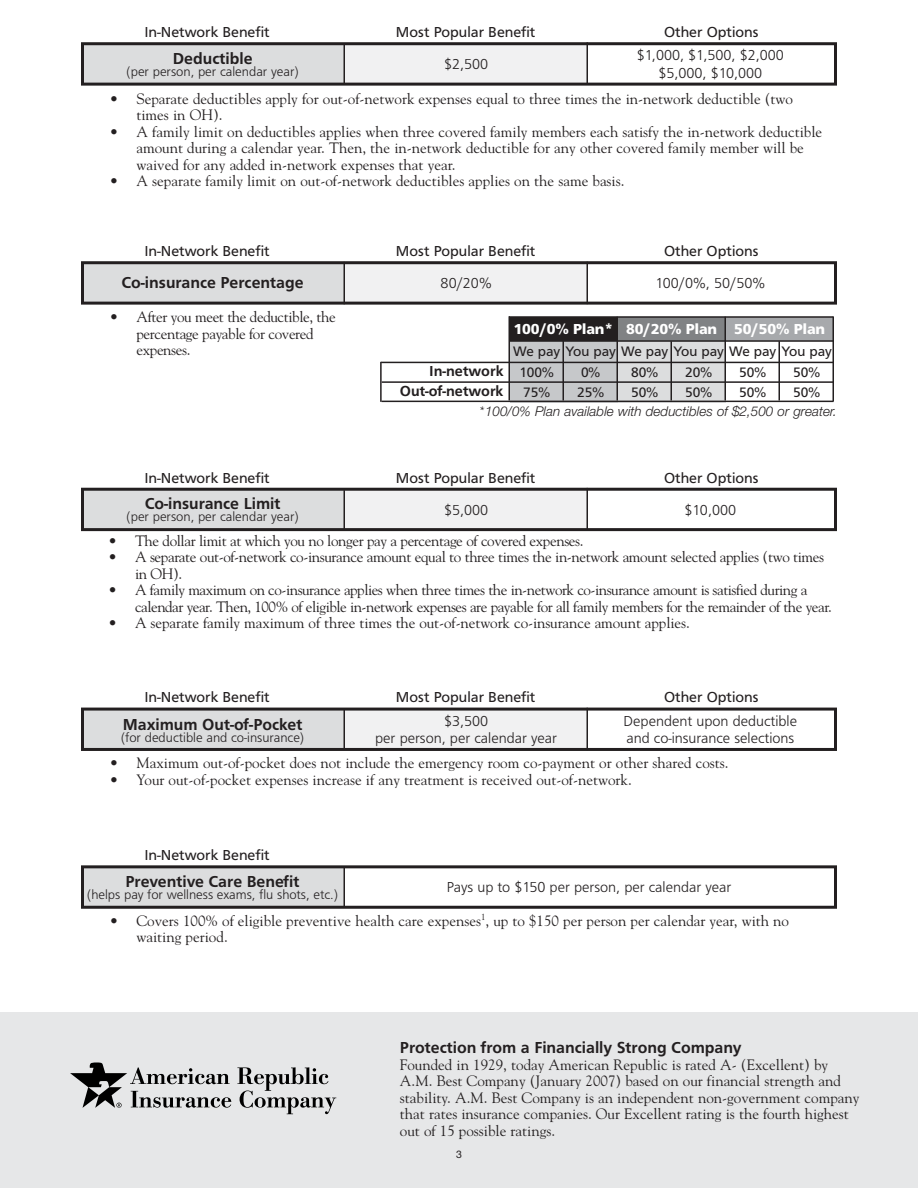
<style>
.page{position:relative;width:918px;height:1188px;background:#fff}
.page>*{position:absolute;margin:0;border:0;box-sizing:border-box;transform-origin:0 0}
.t1{font:500 16.5px "Frutus T";color:#231f20}
.t2{font:15px/16.5px "Goudy";color:#231f20}
.t3{font:15px/16.5px "Goudy";letter-spacing:-.025em;color:#231f20}
.t4{font:15px "Frutus T";color:#231f20}
.t5{font:15px/16.5px "Goudy";letter-spacing:-.03em;color:#231f20}
.t6{font:300 15px/16.5px "Frutus T";color:#231f20;text-align:center}
.t7{font:700 15px "Frutus T";color:#fff}
.t8{font:500 15px/19.6px "Frutus T";color:#231f20;text-align:right}
.t9{font:14.25px/21.1px "Frutus T";color:#231f20}
.t10{font:300 13.5px "Frutus T";color:#231f20}
.t11{font:italic 300 13.5px "Helvetica Neue";color:#231f20}
.t12{font:10.5px "Helvetica Neue";color:#231f20}
</style>
<div class="page">
<div style="left:0;top:1012px;width:918px;height:176px;background:#e6e7e8"></div>
<div style="left:510px;top:317px;width:108px;height:24px;background:#231f20"></div>
<div style="left:510px;top:342px;width:54px;height:20px;background:#c6c8ca"></div>
<div style="left:564px;top:342px;width:54px;height:20px;background:#c6c8ca"></div>
<div style="left:618px;top:342px;width:54px;height:20px;background:#dcddde"></div>
<div style="left:672px;top:342px;width:54px;height:20px;background:#dcddde"></div>
<div style="left:510px;top:363px;width:54px;height:20px;background:#c6c8ca"></div>
<div style="left:564px;top:363px;width:54px;height:20px;background:#c6c8ca"></div>
<div style="left:618px;top:363px;width:54px;height:20px;background:#dcddde"></div>
<div style="left:672px;top:363px;width:54px;height:20px;background:#dcddde"></div>
<div style="left:510px;top:383px;width:54px;height:19px;background:#c6c8ca"></div>
<div style="left:564px;top:383px;width:54px;height:19px;background:#c6c8ca"></div>
<div style="left:618px;top:383px;width:54px;height:19px;background:#dcddde"></div>
<div style="left:672px;top:383px;width:54px;height:19px;background:#dcddde"></div>
<div style="left:618px;top:317px;width:108px;height:24px;background:#808284"></div>
<div style="left:726px;top:317px;width:108px;height:24px;background:#a7a9ac"></div>
<hr style="left:510px;top:340px;width:324px;height:2px;background:#231f20">
<hr style="left:381px;top:362px;width:453px;height:1px;background:#231f20">
<hr style="left:382px;top:381px;width:452px;height:2px;background:#231f20">
<hr style="left:381px;top:401px;width:453px;height:1px;background:#231f20">
<hr style="left:508px;top:316px;width:2px;height:84px;background:#231f20">
<hr style="left:562px;top:340px;width:2px;height:60px;background:#231f20">
<hr style="left:670px;top:341px;width:2px;height:59px;background:#231f20">
<hr style="left:778px;top:341px;width:2px;height:59px;background:#231f20">
<hr style="left:616px;top:317px;width:2px;height:83px;background:#231f20">
<hr style="left:724px;top:317px;width:2px;height:83px;background:#231f20">
<hr style="left:832px;top:317px;width:2px;height:84px;background:#231f20">
<hr style="left:380px;top:362px;width:2px;height:40px;background:#231f20">
<div style="left:81px;top:44px;width:263px;height:40px;background:#dcddde"></div>
<div style="left:344px;top:44px;width:243px;height:39px;background:#f1f1f2"></div>
<div style="left:81px;top:42px;width:756px;height:44px;border:3px solid #231f20"></div>
<hr style="left:344px;top:45px;width:1px;height:39px;background:#231f20">
<hr style="left:586px;top:42px;width:2px;height:43px;background:#231f20">
<div style="left:81px;top:263px;width:263px;height:40px;background:#dcddde"></div>
<div style="left:344px;top:263px;width:243px;height:39px;background:#f1f1f2"></div>
<div style="left:81px;top:261px;width:756px;height:44px;border:3px solid #231f20"></div>
<hr style="left:509px;top:316px;width:325px;height:2px;background:#231f20">
<div style="left:81px;top:490px;width:263px;height:39px;background:#dcddde"></div>
<div style="left:344px;top:490px;width:243px;height:39px;background:#f1f1f2"></div>
<div style="left:81px;top:488px;width:756px;height:43px;border:3px solid #231f20"></div>
<hr style="left:344px;top:490px;width:1px;height:39px;background:#231f20">
<hr style="left:586px;top:488px;width:2px;height:42px;background:#231f20">
<div style="left:81px;top:710px;width:263px;height:39px;background:#dcddde"></div>
<div style="left:344px;top:710px;width:243px;height:39px;background:#f1f1f2"></div>
<div style="left:81px;top:708px;width:756px;height:43px;border:3px solid #231f20"></div>
<hr style="left:344px;top:710px;width:1px;height:39px;background:#231f20">
<hr style="left:586px;top:708px;width:2px;height:42px;background:#231f20">
<div style="left:81px;top:867px;width:263px;height:40px;background:#dcddde"></div>
<div style="left:81px;top:865px;width:756px;height:44px;border:3px solid #231f20"></div>
<hr style="left:344px;top:868px;width:1px;height:39px;background:#231f20">
<hr style="left:586px;top:262px;width:2px;height:42px;background:#231f20">
<hr style="left:344px;top:262px;width:1px;height:42px;background:#231f20">
<svg style="left:237px;top:1067px;width:99px;height:47px"></svg>
<svg style="left:70px;top:1063px;width:161px;height:45px"></svg>
<p class="t4" style="left:144px;top:26px;width:127px">In-Network Benefit</p>
<p class="t4" style="left:396px;top:26px;width:141px">Most Popular Benefit</p>
<p class="t4" style="left:664px;top:26px;width:96px">Other Options</p>
<p class="t1" style="left:173px;top:51px;width:81px">Deductible</p>
<p class="t10" style="left:127px;top:65px;width:173px">(per person, per calendar year)</p>
<p class="t6" style="left:444px;top:57px;width:46px">$2,500</p>
<p class="t6" style="left:637px;top:47px;width:149px;line-height:18px">$1,000, $1,500, $2,000 $5,000, $10,000</p>
<p class="t2" style="left:136px;top:91px;width:658px;text-indent:-27px">• Separate deductibles apply for out-of-network expenses equal to three times the in-network deductible (two times in OH).</p>
<p class="t2" style="left:136px;top:124px;width:687px;text-indent:-27px">• A family limit on deductibles applies when three covered family members each satisfy the in-network deductible amount during a calendar year. Then, the in-network deductible for any other covered family member will be waived for any added in-network expenses that year.</p>
<p class="t2" style="left:110px;top:174px;width:517px">• A separate family limit on out-of-network deductibles applies on the same basis.</p>
<p class="t4" style="left:144px;top:245px;width:127px">In-Network Benefit</p>
<p class="t4" style="left:396px;top:245px;width:141px">Most Popular Benefit</p>
<p class="t4" style="left:664px;top:245px;width:96px">Other Options</p>
<p class="t1" style="left:122px;top:276px;width:184px">Co-insurance Percentage</p>
<p class="t6" style="left:441px;top:276px;width:53px">80/20%</p>
<p class="t6" style="left:656px;top:276px;width:111px">100/0%, 50/50%</p>
<p class="t3" style="left:136px;top:310px;width:201px;text-indent:-27px">• After you meet the deductible, the percentage payable for covered expenses.</p>
<p class="t8" style="left:400px;top:362px;width:105px">In-network<br>Out-of-network</p>
<p class="t7" style="left:514px;top:323px;width:101px">100/0% Plan*</p>
<p class="t9" style="left:520px;top:342px;width:314px;text-indent:-6px">We pay You pay We pay You pay We pay You pay<br>100%</p>
<p class="t7" style="left:626px;top:323px;width:201px">80/20% Plan 50/50% Plan</p>
<p class="t9" style="left:581px;top:363px;width:21px">0%</p>
<p class="t9" style="left:631px;top:363px;width:28px">80%</p>
<p class="t9" style="left:685px;top:363px;width:28px">20%</p>
<p class="t9" style="left:739px;top:363px;width:28px">50%</p>
<p class="t9" style="left:793px;top:363px;width:28px">50%</p>
<p class="t9" style="left:523px;top:383px;width:28px">75%</p>
<p class="t9" style="left:577px;top:383px;width:28px">25%</p>
<p class="t9" style="left:631px;top:383px;width:28px">50%</p>
<p class="t9" style="left:685px;top:383px;width:28px">50%</p>
<p class="t9" style="left:739px;top:383px;width:28px">50%</p>
<p class="t9" style="left:793px;top:383px;width:28px">50%</p>
<p class="t11" style="left:480px;top:406px;width:359px">*100/0% Plan available with deductibles of $2,500 or greater.</p>
<p class="t4" style="left:144px;top:471px;width:127px">In-Network Benefit</p>
<p class="t4" style="left:396px;top:471px;width:141px">Most Popular Benefit</p>
<p class="t4" style="left:664px;top:471px;width:96px">Other Options</p>
<p class="t1" style="left:145px;top:497px;width:137px">Co-insurance Limit</p>
<p class="t10" style="left:127px;top:511px;width:173px">(per person, per calendar year)</p>
<p class="t6" style="left:444px;top:502px;width:46px">$5,000</p>
<p class="t6" style="left:685px;top:502px;width:53px">$10,000</p>
<p class="t3" style="left:108px;top:534px;width:477px">• The dollar limit at which you no longer pay a percentage of covered expenses.</p>
<p class="t3" style="left:135px;top:550px;width:691px;text-indent:-27px">• A separate out-of-network co-insurance amount equal to three times the in-network amount selected applies (two times in OH).</p>
<p class="t5" style="left:135px;top:583px;width:698px;text-indent:-27px">• A family maximum on co-insurance applies when three times the in-network co-insurance amount is satisfied during a calendar year. Then, 100% of eligible in-network expenses are payable for all family members for the remainder of the year.</p>
<p class="t2" style="left:108px;top:616px;width:583px">• A separate family maximum of three times the out-of-network co-insurance amount applies.</p>
<p class="t4" style="left:144px;top:691px;width:127px">In-Network Benefit</p>
<p class="t4" style="left:396px;top:691px;width:141px">Most Popular Benefit</p>
<p class="t4" style="left:664px;top:691px;width:96px">Other Options</p>
<p class="t1" style="left:123px;top:717px;width:181px">Maximum Out-of-Pocket</p>
<p class="t10" style="left:121px;top:731px;width:184px">(for deductible and co-insurance)</p>
<p class="t6" style="left:375px;top:714px;width:183px">$3,500<br>per person, per calendar year</p>
<p class="t6" style="left:624px;top:714px;width:175px;text-align:left">Dependent upon deductible and co-insurance selections</p>
<p class="t2" style="left:110px;top:756px;width:621px">• Maximum out-of-pocket does not include the emergency room co-payment or other shared costs.</p>
<p class="t2" style="left:110px;top:772px;width:524px">• Your out-of-pocket expenses increase if any treatment is received out-of-network.</p>
<p class="t4" style="left:144px;top:849px;width:127px">In-Network Benefit</p>
<p class="t1" style="left:126px;top:875px;width:176px">Preventive Care Benefit</p>
<p class="t10" style="left:87px;top:889px;width:252px">(helps pay for wellness exams, flu shots, etc.)</p>
<p class="t6" style="left:447px;top:880px;width:286px">Pays up to $150 per person, per calendar year</p>
<p class="t2" style="left:136px;top:914px;width:654px;text-indent:-27px">• Covers 100% of eligible preventive health care expenses<sup>1</sup>, up to $150 per person per calendar year, with no waiting period.</p>
<p class="t1" style="left:400px;top:1041px;width:343px">Protection from a Financially Strong Company</p>
<p class="t2" style="left:400px;top:1057px;width:461px">Founded in 1929, today American Republic is rated A- (Excellent) by A.M. Best Company (January 2007) based on our financial strength and stability. A.M. Best Company is an independent non-government company that rates insurance companies. Our Excellent rating is the fourth highest out of 15 possible ratings.</p>
<p class="t12" style="left:456px;top:1151px;width:7px">3</p>
</div>
